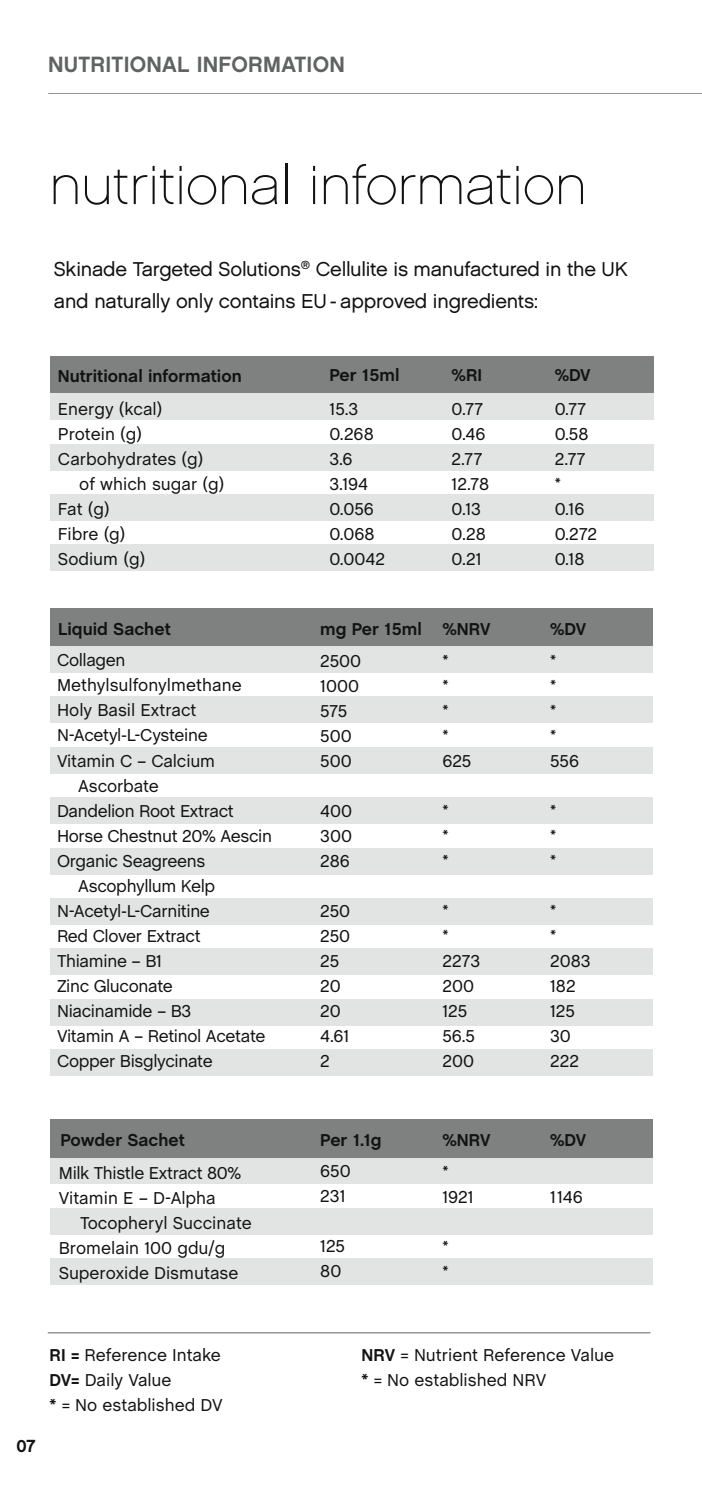
<style>
.page{position:relative;width:702px;height:1489px;background:#fff}
.page>*{position:absolute;margin:0;border:0;box-sizing:border-box;transform-origin:0 0}
.t1{font:55px "Chalet Paris Nineteen Sixty";letter-spacing:.01em;color:#121212}
.t2{font:22px "Chalet New York Nineteen Sixty";letter-spacing:.01em;color:#606362}
.t3{font:20px/32.5px "Chalet London Nineteen Sixty";letter-spacing:-.01em;color:#121212}
.t4{font:17.5px/25px "Chalet";letter-spacing:-.01em;color:#121212}
.t5{font:700 17.5px "Chalet";color:#121212}
.t6{font:17.5px "Chalet New York Nineteen Sixty";color:#121212}
.s1{font-weight:700}
</style>
<div class="page">
<hr style="left:48px;top:93px;width:654px;height:1px;background:#606362">
<div style="left:51px;top:356px;width:603px;height:37px;background:#7e8180"></div>
<div style="left:51px;top:393px;width:603px;height:27px;background:#e2e4e4"></div>
<div style="left:51px;top:494px;width:603px;height:26px;background:#e2e4e4"></div>
<div style="left:51px;top:444px;width:603px;height:26px;background:#e2e4e4"></div>
<div style="left:51px;top:544px;width:603px;height:27px;background:#e2e4e4"></div>
<div style="left:50px;top:747px;width:602px;height:26px;background:#e2e4e4"></div>
<div style="left:50px;top:1049px;width:602px;height:26px;background:#e2e4e4"></div>
<div style="left:50px;top:898px;width:602px;height:26px;background:#e2e4e4"></div>
<div style="left:50px;top:696px;width:602px;height:27px;background:#e2e4e4"></div>
<div style="left:50px;top:848px;width:602px;height:26px;background:#e2e4e4"></div>
<div style="left:50px;top:646px;width:602px;height:26px;background:#e2e4e4"></div>
<div style="left:50px;top:948px;width:602px;height:26px;background:#e2e4e4"></div>
<div style="left:50px;top:999px;width:602px;height:26px;background:#e2e4e4"></div>
<div style="left:50px;top:797px;width:602px;height:26px;background:#e2e4e4"></div>
<div style="left:50px;top:608px;width:602px;height:38px;background:#7e8180"></div>
<div style="left:50px;top:1207px;width:602px;height:27px;background:#e2e4e4"></div>
<div style="left:50px;top:1258px;width:602px;height:26px;background:#e2e4e4"></div>
<div style="left:50px;top:1157px;width:602px;height:26px;background:#e2e4e4"></div>
<div style="left:50px;top:1119px;width:602px;height:38px;background:#7e8180"></div>
<hr style="left:48px;top:1332px;width:602px;height:1px;background:#606362">
<p class="t2" style="left:48px;top:51px;width:298px">NUTRITIONAL INFORMATION</p>
<h1 class="t1" style="left:50px;top:153px;width:538px">nutritional information</h1>
<p class="t3" style="left:54px;top:252px;width:575px">Skinade Targeted Solutions<sup>®</sup> Cellulite is manufactured in the UK and naturally only contains EU - approved ingredients:</p>
<p class="t5" style="left:58px;top:365px;width:185px">Nutritional information</p>
<p class="t5" style="left:329px;top:364px;width:72px">Per 15ml</p>
<p class="t5" style="left:451px;top:364px;width:32px">%RI</p>
<p class="t5" style="left:554px;top:364px;width:37px">%DV</p>
<p class="t4" style="left:58px;top:396px;width:106px">Energy (kcal)</p>
<p class="t4" style="left:58px;top:421px;width:86px">Protein (g)</p>
<p class="t4" style="left:58px;top:446px;width:147px">Carbohydrates (g)</p>
<p class="t4" style="left:79px;top:471px;width:147px">of which sugar (g)</p>
<p class="t4" style="left:58px;top:496px;width:53px">Fat (g)</p>
<p class="t4" style="left:58px;top:521px;width:69px">Fibre (g)</p>
<p class="t4" style="left:58px;top:546px;width:89px">Sodium (g)</p>
<p class="t4" style="left:329px;top:396px;width:57px">15.3<br>0.268<br>3.6<br>3.194<br>0.056<br>0.068<br>0.0042</p>
<p class="t4" style="left:451px;top:397px;width:39px">0.77<br>0.46<br>2.77<br>12.78<br>0.13<br>0.28<br>0.21</p>
<p class="t4" style="left:554px;top:397px;width:44px">0.77<br>0.58<br>2.77<br>*<br>0.16<br>0.272<br>0.18</p>
<p class="t5" style="left:58px;top:618px;width:114px">Liquid Sachet</p>
<p class="t5" style="left:320px;top:618px;width:172px">mg Per 15ml %NRV</p>
<p class="t5" style="left:550px;top:618px;width:37px">%DV</p>
<p class="t4" style="left:57px;top:648px;width:70px">Collagen</p>
<p class="t4" style="left:57px;top:673px;width:186px">Methylsulfonylmethane</p>
<p class="t4" style="left:57px;top:698px;width:141px">Holy Basil Extract</p>
<p class="t4" style="left:57px;top:723px;width:152px">N-Acetyl-L-Cysteine</p>
<p class="t4" style="left:57px;top:748px;width:160px">Vitamin C – Calcium</p>
<p class="t4" style="left:78px;top:773px;width:82px">Ascorbate</p>
<p class="t4" style="left:57px;top:798px;width:178px">Dandelion Root Extract</p>
<p class="t4" style="left:57px;top:823px;width:216px">Horse Chestnut 20% Aescin</p>
<p class="t4" style="left:57px;top:848px;width:150px">Organic Seagreens</p>
<p class="t4" style="left:78px;top:873px;width:138px">Ascophyllum Kelp</p>
<p class="t4" style="left:57px;top:898px;width:154px">N-Acetyl-L-Carnitine</p>
<p class="t4" style="left:57px;top:923px;width:145px">Red Clover Extract</p>
<p class="t4" style="left:57px;top:948px;width:106px">Thiamine – B1</p>
<p class="t4" style="left:57px;top:973px;width:117px">Zinc Gluconate</p>
<p class="t4" style="left:57px;top:998px;width:136px">Niacinamide – B3</p>
<p class="t4" style="left:57px;top:1023px;width:210px">Vitamin A – Retinol Acetate</p>
<p class="t4" style="left:57px;top:1048px;width:157px">Copper Bisglycinate</p>
<p class="t4" style="left:320px;top:648px;width:42px">2500<br>1000<br>575<br>500<br>500</p>
<p class="t4" style="left:320px;top:798px;width:33px;text-align:justify">400<br>300<br>286</p>
<p class="t4" style="left:320px;top:898px;width:31px">250<br>250<br>25<br>20<br>20<br>4.61<br>2</p>
<p class="t4" style="left:442px;top:648px;width:31px">*<br>*<br>*<br>*<br>625</p>
<p class="t4" style="left:442px;top:798px;width:8px;text-align:justify">* * *</p>
<p class="t4" style="left:442px;top:898px;width:39px">*<br>*<br>2273<br>200<br>125<br>56.5<br>200</p>
<p class="t4" style="left:550px;top:648px;width:30px">*<br>*<br>*<br>*<br>556</p>
<p class="t4" style="left:550px;top:798px;width:8px;text-align:justify">* * *</p>
<p class="t4" style="left:550px;top:898px;width:42px">*<br>*<br>2083<br>182<br>125<br>30<br>222</p>
<p class="t5" style="left:60px;top:1129px;width:126px">Powder Sachet</p>
<p class="t5" style="left:320px;top:1129px;width:63px">Per 1.1g</p>
<p class="t5" style="left:442px;top:1129px;width:50px">%NRV</p>
<p class="t5" style="left:550px;top:1129px;width:37px">%DV</p>
<p class="t4" style="left:59px;top:1160px;width:184px">Milk Thistle Extract 80%<br>Vitamin E – D-Alpha</p>
<p class="t4" style="left:59px;top:1210px;width:194px;text-indent:21px">Tocopheryl Succinate<br>Bromelain 100 gdu/g<br>Superoxide Dismutase</p>
<p class="t4" style="left:320px;top:1158px;width:32px">650<br>231</p>
<p class="t4" style="left:320px;top:1233px;width:26px">125<br>80</p>
<p class="t4" style="left:442px;top:1159px;width:33px">*<br>1921</p>
<p class="t4" style="left:442px;top:1234px;width:8px">* *</p>
<p class="t4" style="left:550px;top:1184px;width:34px">1146</p>
<p class="t6" style="left:16px;top:1435px;width:20px">07</p>
<p class="t4" style="left:50px;top:1342px;width:174px"><span class="s1">RI =</span> Reference Intake<br><span class="s1">DV=</span> Daily Value<br><span class="s1">*</span> = No established DV</p>
<p class="t4" style="left:361px;top:1342px;width:254px"><span class="s1">NRV</span> = Nutrient Reference Value <span class="s1">*</span> = No established NRV</p>
</div>
